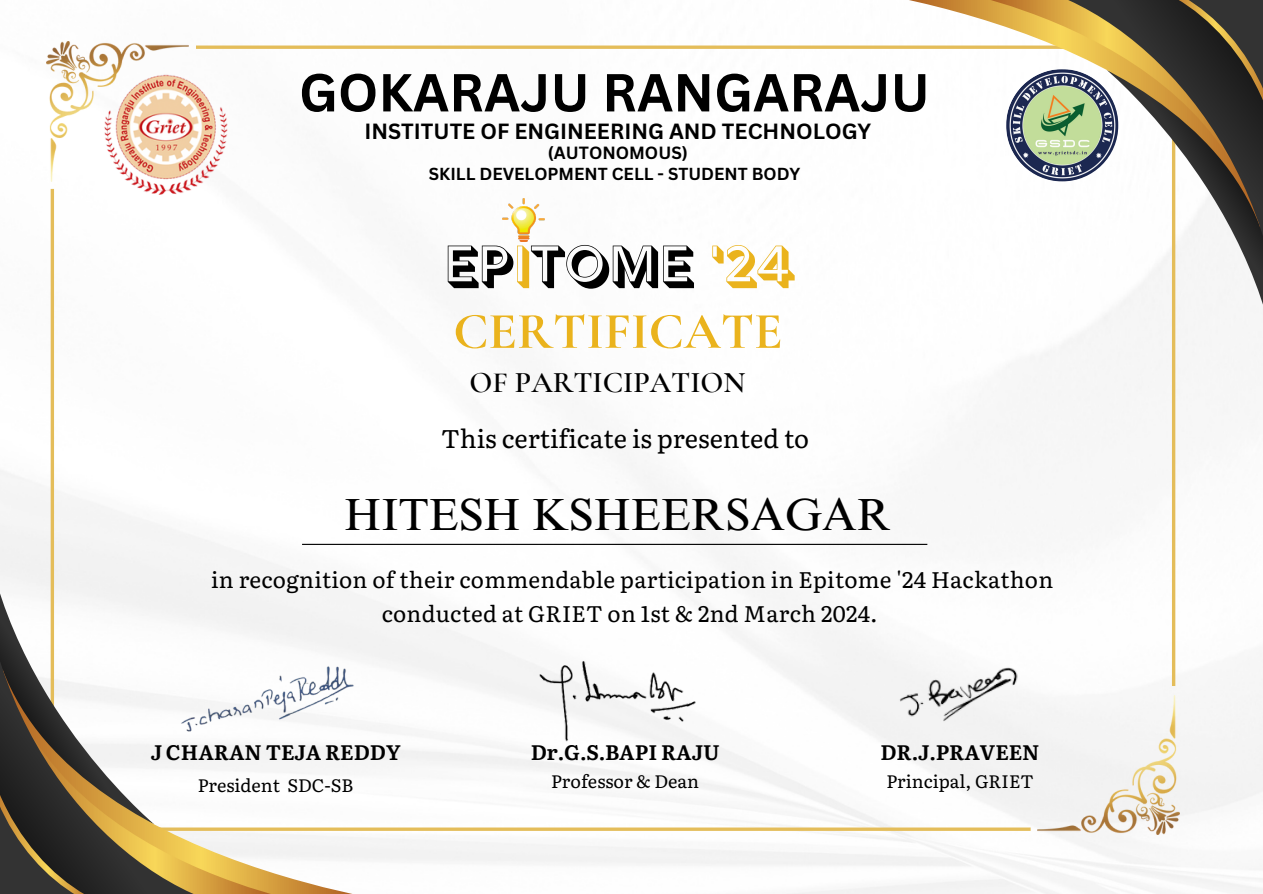
<style>
.page{position:relative;width:1263px;height:894px;background:#fff}
.page>*{position:absolute;margin:0;border:0;box-sizing:border-box;transform-origin:0 0}
.t1{font:56.55px "Rig Medium Fill";color:#000}
.t2{font:700 52.2px "Canva Sans";color:#000}
.t3{font:700 51.75px "Cormorant Garamond";color:#eab31d}
.t4{font:45px "Times NRMT Pro";color:#000}
.t5{font:600 30px "Cormorant Garamond";color:#000}
.t6{font:25.5px "Literata";color:#000}
.t7{font:22.5px "Literata";letter-spacing:.01em;color:#000}
.t8{font:700 21.3px "Canva Sans";color:#000}
.t9{font:700 21px "Literata";color:#000}
.t10{font:18px "Literata";color:#000}
.t11{font:700 17.25px "Canva Sans";color:#000}
.t12{font:700 16.95px "Canva Sans";color:#000}
.s1{color:#eab31d}
</style>
<div class="page">
<img style="left:0;top:41px;width:1263px;height:852px">
<svg style="left:196px;top:45px;width:594px;height:4px;background:#e7c672"></svg>
<hr style="left:51px;top:827px;width:980px;height:3px;background:#e4bd5a">
<hr style="left:51px;top:189px;width:3px;height:580px;background:#e4bd5a">
<hr style="left:1172px;top:45px;width:3px;height:640px;background:#e4bd5a">
<svg style="left:0;top:473px;width:154px;height:83px;fill:#f5f5f5"></svg>
<svg style="left:359px;top:669px;width:109px;height:224px"></svg>
<svg style="left:261px;top:779px;width:98px;height:114px"></svg>
<svg style="left:0;top:556px;width:261px;height:337px;fill:#f4f4f4"></svg>
<svg style="left:0;top:713px;width:138px;height:180px"></svg>
<div style="left:1107px;top:341px;width:156px;height:84px;background:#f6f6f6"></div>
<svg style="left:790px;top:41px;width:109px;height:186px"></svg>
<svg style="left:899px;top:0;width:99px;height:227px"></svg>
<svg style="left:998px;top:0;width:265px;height:341px"></svg>
<svg style="left:1123px;top:0;width:140px;height:182px"></svg>
<hr style="left:302px;top:543px;width:625px;height:1px;background:#000">
<img style="left:47px;top:42px;width:142px;height:139px">
<img style="left:1037px;top:695px;width:142px;height:139px">
<img style="left:88px;top:60px;width:154px;height:151px">
<img style="left:1006px;top:69px;width:112px;height:112px;border-radius:50%">
<img style="left:503px;top:199px;width:42px;height:42px">
<img style="left:881px;top:631px;width:158px;height:97px">
<img style="left:539px;top:660px;width:158px;height:82px">
<img style="left:169px;top:635px;width:238px;height:144px">
<h5 class="t2" style="left:299px;top:56px;width:632px">GOKARAJU RANGARAJU</h5>
<p class="t8" style="left:364px;top:116px;width:508px">INSTITUTE OF ENGINEERING AND TECHNOLOGY</p>
<h2 class="t11" style="left:548px;top:140px;width:142px">(AUTONOMOUS)</h2>
<p class="t12" style="left:429px;top:162px;width:373px">SKILL DEVELOPMENT CELL - STUDENT BODY</p>
<h1 class="t1" style="left:445px;top:233px;width:351px">EP<span class="s1">I</span>TOME <span class="s1">'24</span></h1>
<h1 class="t3" style="left:453px;top:300px;width:331px">CERTIFICATE</h1>
<h3 class="t5" style="left:469px;top:364px;width:278px">OF PARTICIPATION</h3>
<h4 class="t6" style="left:441px;top:418px;width:370px">This certificate is presented to</h4>
<h6 class="t4" style="left:344px;top:498px;width:549px">HITESH KSHEERSAGAR</h6>
<p class="t7" style="left:211px;top:561px;width:844px">in recognition of their commendable participation in Epitome '24 Hackathon</p>
<p class="t7" style="left:382px;top:595px;width:498px">conducted at GRIET on 1st &amp; 2nd March 2024.</p>
<h5 class="t9" style="left:151px;top:735px;width:251px">J CHARAN TEJA REDDY</h5>
<p class="t9" style="left:531px;top:735px;width:190px">Dr.G.S.BAPI RAJU</p>
<p class="t10" style="left:198px;top:770px;width:157px">President SDC-SB</p>
<p class="t10" style="left:551px;top:766px;width:150px">Professor &amp; Dean</p>
<p class="t9" style="left:880px;top:735px;width:161px">DR.J.PRAVEEN</p>
<p class="t10" style="left:886px;top:766px;width:149px">Principal, GRIET</p>
</div>
